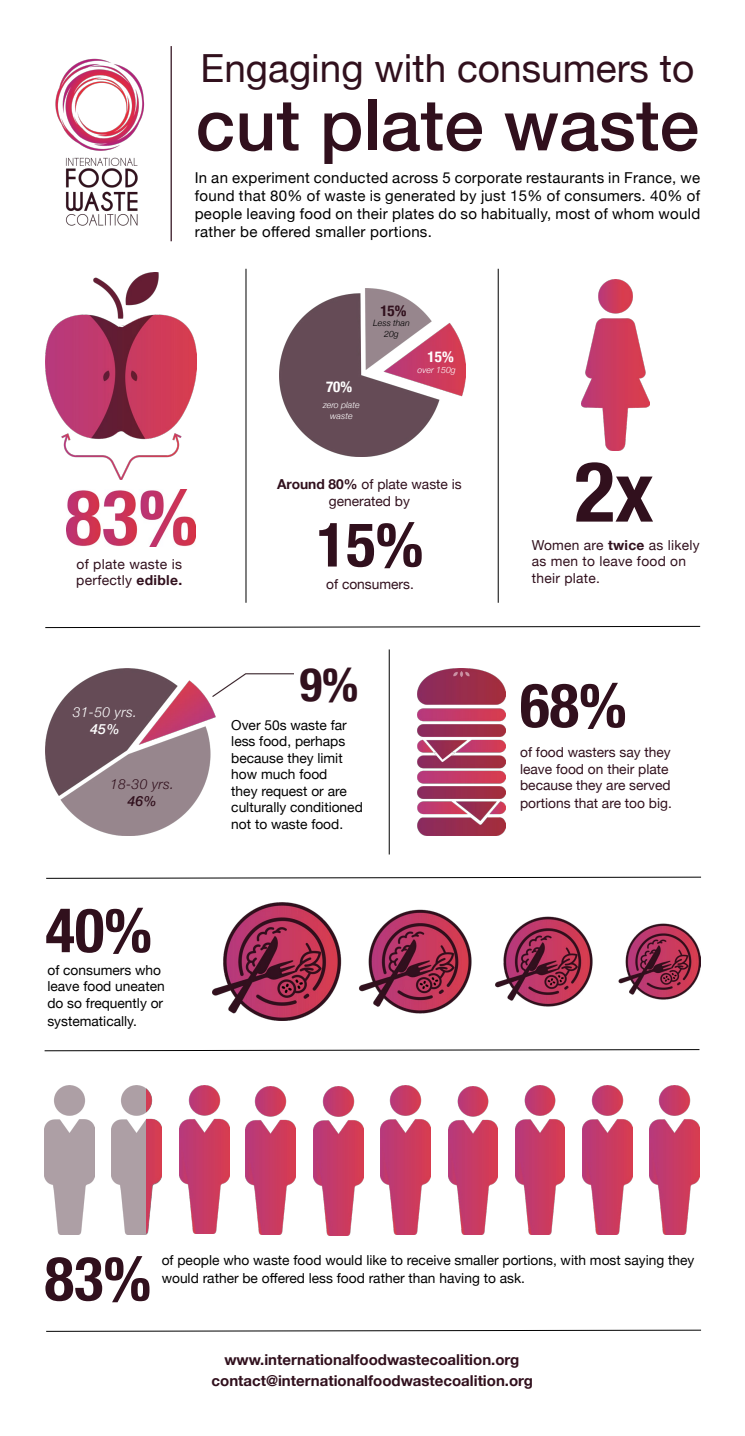
<style>
.page{position:relative;width:745px;height:1436px;background:#fff}
.page>*{position:absolute;margin:0;border:0;box-sizing:border-box;transform-origin:0 0}
.t1{font:700 condensed 83.62px "Helvetica Neue";color:#31101d}
.t2{font:500 71.25px "Helvetica Neue";color:#31101d}
.t3{font:700 condensed 61.25px "Helvetica Neue";color:#31101d}
.t4{font:700 condensed 46.5px "Helvetica Neue";color:#31101d}
.t5{font:38.75px "Helvetica Neue";color:#31101d}
.t6{font:15px/18px "Helvetica Neue";letter-spacing:.02em;color:#000;text-align:justify}
.t7{font:700 15px/20.5px "Helvetica Neue";color:#31101d;text-align:center}
.t8{font:700 condensed 15px "Helvetica Neue";color:#fff}
.t9{font:700 condensed 15px "Helvetica Neue";color:#31101d}
.t10{font:italic 300 14px "Helvetica Neue";letter-spacing:.02em;color:#31101d}
.t11{font:italic 300 14px "Helvetica Neue";letter-spacing:.02em;color:#fff}
.t12{font:italic 500 14px "Helvetica Neue";color:#31101d}
.t13{font:italic 500 14px "Helvetica Neue";color:#fff}
.t14{font:13.75px/16.5px "Helvetica Neue";color:#000}
.t15{font:13.75px/16.5px "Helvetica Neue";color:#31101d;text-align:center}
.t16{font:13.75px/16.5px "Helvetica Neue";letter-spacing:.02em;color:#31101d}
.t17{font:italic 300 8.75px/10.5px "Helvetica Neue";color:#fff;text-align:center}
.t18{font:italic 300 8.75px/10.5px "Helvetica Neue";color:#000;text-align:center}
.s1{font-weight:700}
</style>
<div class="page">
<img style="left:280px;top:288px;width:185px;height:168px">
<img style="left:55px;top:58px;width:90px;height:168px">
<hr style="left:170px;top:46px;width:2px;height:195px;background:#31101d">
<img style="left:581px;top:279px;width:68px;height:171px">
<img style="left:45px;top:668px;width:249px;height:167px">
<img style="left:417px;top:668px;width:88px;height:167px">
<svg style="left:45px;top:625px;width:655px;height:3px"></svg>
<hr style="left:245px;top:269px;width:1px;height:333px;background:#000">
<hr style="left:497px;top:269px;width:1px;height:333px;background:#000">
<hr style="left:388px;top:649px;width:1px;height:205px;background:#000">
<svg style="left:46px;top:876px;width:655px;height:2px"></svg>
<svg style="left:44px;top:1049px;width:655px;height:2px"></svg>
<img style="left:649px;top:1085px;width:50px;height:149px">
<img style="left:582px;top:1085px;width:49px;height:149px">
<img style="left:515px;top:1085px;width:49px;height:149px">
<img style="left:448px;top:1086px;width:49px;height:148px">
<img style="left:380px;top:1085px;width:50px;height:149px">
<img style="left:112px;top:1085px;width:36px;height:149px">
<img style="left:44px;top:1085px;width:50px;height:149px">
<img style="left:313px;top:1086px;width:50px;height:149px">
<img style="left:246px;top:1086px;width:49px;height:148px">
<img style="left:179px;top:1085px;width:50px;height:148px">
<img style="left:147px;top:1085px;width:15px;height:148px">
<svg style="left:46px;top:1329px;width:655px;height:2px"></svg>
<img style="left:45px;top:272px;width:151px;height:207px">
<img style="left:212px;top:902px;width:488px;height:118px">
<img style="left:66px;top:490px;width:129px;height:57px">
<h3 class="t5" style="left:200px;top:40px;width:495px">Engaging with consumers to</h3>
<h2 class="t2" style="left:195px;top:68px;width:504px">cut plate waste</h2>
<p class="t6" style="left:195px;top:169px;width:506px">In an experiment conducted across 5 corporate restaurants in France, we found that 80% of waste is generated by just 15% of consumers. 40% of people leaving food on their plates do so habitually, most of whom would rather be offered smaller portions.</p>
<p class="t9" style="left:380px;top:298px;width:28px">15%</p>
<p class="t16" style="left:76px;top:556px;width:107px">of plate waste is perfectly <span class="s1">edible.</span></p>
<p class="t8" style="left:326px;top:373px;width:28px">70%</p>
<p class="t17" style="left:323px;top:399px;width:38px">zero plate waste</p>
<p class="t18" style="left:373px;top:317px;width:38px">Less than<br>20g</p>
<p class="t8" style="left:427px;top:344px;width:28px">15%</p>
<p class="t17" style="left:417px;top:363px;width:40px">over 150g</p>
<p class="t15" style="left:277px;top:477px;width:186px"><span class="s1">Around 80%</span> of plate waste is generated by</p>
<h3 class="t3" style="left:316px;top:494px;width:108px">15%</h3>
<p class="t15" style="left:326px;top:577px;width:89px">of consumers.</p>
<h3 class="t4" style="left:300px;top:646px;width:60px">9%</h3>
<p class="t11" style="left:73px;top:701px;width:65px">31-50 yrs.</p>
<p class="t13" style="left:90px;top:716px;width:31px">45%</p>
<p class="t14" style="left:231px;top:717px;width:133px">Over 50s waste far less food, perhaps because they limit how much food<br>they request or are culturally conditioned not to waste food.</p>
<p class="t10" style="left:110px;top:773px;width:65px">18-30 yrs.</p>
<p class="t12" style="left:127px;top:788px;width:31px">46%</p>
<h3 class="t3" style="left:45px;top:879px;width:108px">40%</h3>
<p class="t14" style="left:47px;top:962px;width:119px">of consumers who leave food uneaten do so frequently or</p>
<p class="t14" style="left:47px;top:1013px;width:91px">systematically.</p>
<h1 class="t1" style="left:574px;top:422px;width:80px">2x</h1>
<p class="t16" style="left:531px;top:537px;width:169px">Women are <span class="s1">twice</span> as likely as men to leave food on their plate.</p>
<h3 class="t3" style="left:520px;top:654px;width:108px">68%</h3>
<p class="t15" style="left:520px;top:744px;width:152px;text-align:left">of food wasters say they leave food on their plate because they are served</p>
<p class="t15" style="left:520px;top:795px;width:153px">portions that are too big.</p>
<h3 class="t3" style="left:45px;top:1227px;width:108px">83%</h3>
<p class="t14" style="left:161px;top:1251px;width:534px;line-height:18px">of people who waste food would like to receive smaller portions, with most saying they would rather be offered less food rather than having to ask.</p>
<p class="t7" style="left:211px;top:1349px;width:322px">www.internationalfoodwastecoalition.org contact@internationalfoodwastecoalition.org</p>
</div>
